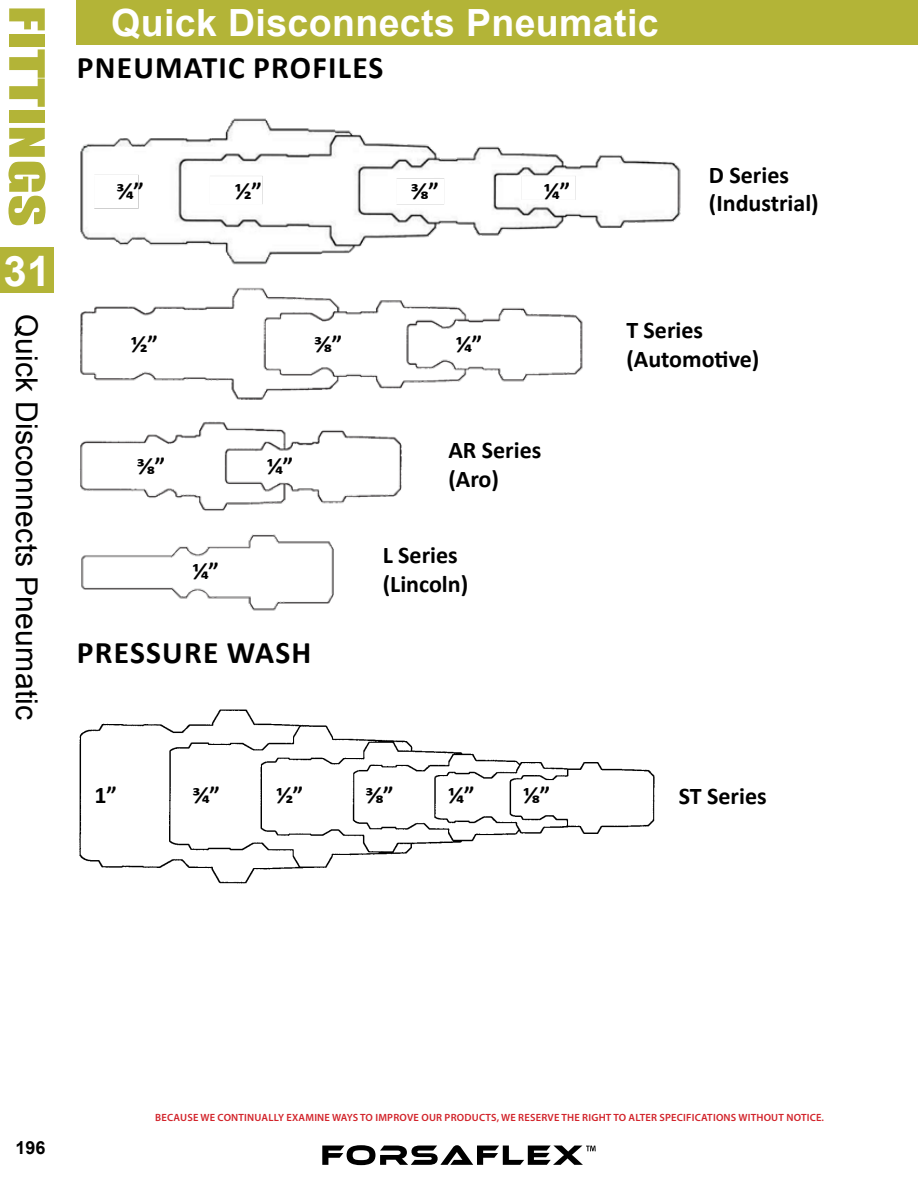
<style>
.page{position:relative;width:918px;height:1188px;background:#fff}
.page>*{position:absolute;margin:0;border:0;box-sizing:border-box;transform-origin:0 0}
.t1{font:45px "Impact";color:#b3b437;scale:1.4 1}
.t2{font:700 42px "Arial";color:#fff}
.t3{font:700 37.5px "Arial";letter-spacing:.01em;color:#fff}
.t4{font:700 31.5px "Calibri";letter-spacing:.04em;color:#000}
.t5{font:30px "Arial";letter-spacing:.01em;color:#000}
.t6{font:700 24px/28.8px "Calibri";color:#000}
.t7{font:700 18px "Arial";color:#000}
.t8{font:600 10.5px "Myriad Pro";letter-spacing:.02em;color:#d2232a}
</style>
<div class="page">
<svg style="left:322px;top:1145px;width:274px;height:20px"></svg>
<div style="left:76px;top:0;width:842px;height:45px;background:#b3b437"></div>
<div style="left:0;top:248px;width:54px;height:45px;background:#b3b437"></div>
<img style="left:80px;top:118px;width:601px;height:493px">
<img style="left:79px;top:709px;width:576px;height:175px">
<div style="left:519px;top:786px;width:38px;height:21px;background:#fff"></div>
<div style="left:444px;top:785px;width:39px;height:22px;background:#fff"></div>
<div style="left:368px;top:786px;width:36px;height:20px;background:#fff"></div>
<div style="left:275px;top:785px;width:38px;height:21px;background:#fff"></div>
<div style="left:178px;top:780px;width:43px;height:32px;background:#fff"></div>
<div style="left:89px;top:780px;width:25px;height:26px;background:#fff"></div>
<h1 class="t1" style="left:62px;top:6px;width:159px;rotate:90deg">FITTINGS</h1>
<h3 class="t3" style="left:111px;top:-2px;width:549px">Quick Disconnects Pneumatic</h3>
<h3 class="t4" style="left:77px;top:45px;width:308px">PNEUMATIC PROFILES</h3>
<p class="t6" style="left:117px;top:176px;width:29px">3/4”</p>
<p class="t6" style="left:235px;top:176px;width:28px">1/2”</p>
<p class="t6" style="left:411px;top:176px;width:30px">3/8”</p>
<p class="t6" style="left:544px;top:176px;width:28px">1/4”</p>
<h2 class="t2" style="left:3px;top:243px;width:49px">31</h2>
<p class="t6" style="left:709px;top:160px;width:111px">D Series (Industrial)</p>
<p class="t5" style="left:46px;top:314px;width:408px;rotate:90deg">Quick Disconnects Pneumatic</p>
<p class="t6" style="left:131px;top:329px;width:28px">1/2”</p>
<p class="t6" style="left:314px;top:329px;width:30px">3/8”</p>
<p class="t6" style="left:137px;top:452px;width:30px">3/8”</p>
<p class="t6" style="left:193px;top:557px;width:28px">1/4”</p>
<p class="t6" style="left:267px;top:452px;width:28px">1/4”</p>
<h3 class="t4" style="left:77px;top:630px;width:236px">PRESSURE WASH</h3>
<p class="t6" style="left:456px;top:329px;width:28px">1/4”</p>
<p class="t6" style="left:448px;top:435px;width:94px">AR Series (Aro)</p>
<p class="t6" style="left:383px;top:540px;width:87px">L Series (Lincoln)</p>
<p class="t6" style="left:94px;top:780px;width:24px">1”</p>
<p class="t6" style="left:193px;top:780px;width:29px">3/4”</p>
<p class="t6" style="left:277px;top:780px;width:28px">1/2”</p>
<p class="t6" style="left:366px;top:780px;width:30px">3/8”</p>
<p class="t6" style="left:448px;top:780px;width:28px">1/4”</p>
<p class="t6" style="left:523px;top:780px;width:29px">1/8”</p>
<p class="t6" style="left:626px;top:316px;width:135px">T Series (Automotive)</p>
<p class="t6" style="left:679px;top:782px;width:89px">ST Series</p>
<p class="t7" style="left:16px;top:1136px;width:32px">196</p>
<p class="t8" style="left:155px;top:1111px;width:670px">BECAUSE WE CONTINUALLY EXAMINE WAYS TO IMPROVE OUR PRODUCTS, WE RESERVE THE RIGHT TO ALTER SPECIFICATIONS WITHOUT NOTICE.</p>
</div>
